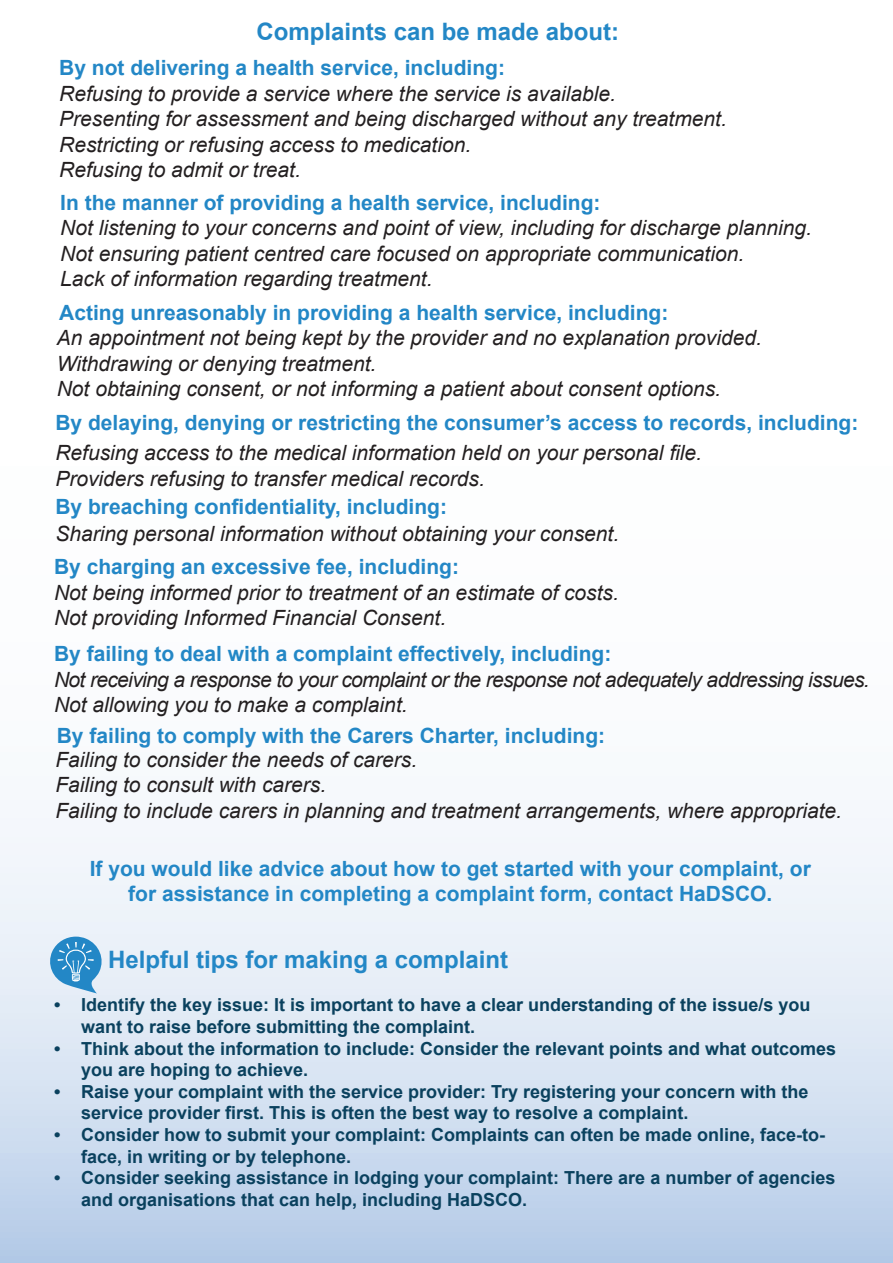
<style>
.page{position:relative;width:893px;height:1263px;background:#fff}
.page>*{position:absolute;margin:0;border:0;box-sizing:border-box;transform-origin:0 0}
.t1{font:700 24px "Arial";color:#2387c6}
.t2{font:italic 21px/25.2px "Arial";color:#231f20}
.t3{font:700 21px/25.2px "Arial";color:#2387c6;text-align:center}
.t4{font:italic 21px "Arial";letter-spacing:-.03em;color:#231f20}
.t5{font:700 18px/21.6px "Arial";color:#0a415e}
</style>
<div class="page">
<svg style="left:0;top:818px;width:893px;height:445px"></svg>
<svg style="left:47px;top:936px;width:58px;height:57px"></svg>
<p class="t1" style="left:256px;top:15px;width:364px">Complaints can be made about:</p>
<p class="t3" style="left:59px;top:56px;width:447px">By not delivering a health service, including:</p>
<p class="t2" style="left:59px;top:81px;width:558px">Refusing to provide a service where the service is available.</p>
<p class="t2" style="left:59px;top:107px;width:669px">Presenting for assessment and being discharged without any treatment.<br>Restricting or refusing access to medication.</p>
<p class="t2" style="left:59px;top:157px;width:243px">Refusing to admit or treat.</p>
<p class="t2" style="left:60px;top:216px;width:753px">Not listening to your concerns and point of view, including for discharge planning.<br>Not ensuring patient centred care focused on appropriate communication.<br>Lack of information regarding treatment.</p>
<p class="t3" style="left:60px;top:190px;width:542px">In the manner of providing a health service, including:</p>
<p class="t3" style="left:59px;top:301px;width:611px">Acting unreasonably in providing a health service, including:</p>
<p class="t2" style="left:57px;top:326px;width:707px">An appointment not being kept by the provider and no explanation provided.</p>
<p class="t2" style="left:57px;top:351px;width:321px">Withdrawing or denying treatment.</p>
<p class="t2" style="left:57px;top:376px;width:666px">Not obtaining consent, or not informing a patient about consent options.</p>
<p class="t3" style="left:55px;top:410px;width:804px">By delaying, denying or restricting the consumer’s access to records, including:</p>
<p class="t2" style="left:55px;top:441px;width:648px">Refusing access to the medical information held on your personal file.</p>
<p class="t2" style="left:55px;top:466px;width:431px">Providers refusing to transfer medical records.</p>
<p class="t2" style="left:55px;top:522px;width:565px">Sharing personal information without obtaining your consent.</p>
<p class="t2" style="left:54px;top:580px;width:566px">Not being informed prior to treatment of an estimate of costs.<br>Not providing Informed Financial Consent.</p>
<p class="t3" style="left:55px;top:495px;width:393px">By breaching confidentiality, including:</p>
<p class="t3" style="left:54px;top:555px;width:406px">By charging an excessive fee, including:</p>
<p class="t3" style="left:54px;top:642px;width:559px">By failing to deal with a complaint effectively, including:</p>
<p class="t4" style="left:54px;top:666px;width:817px">Not receiving a response to your complaint or the response not adequately addressing issues.</p>
<p class="t2" style="left:54px;top:692px;width:355px">Not allowing you to make a complaint.</p>
<p class="t2" style="left:55px;top:747px;width:788px">Failing to consider the needs of carers.<br>Failing to consult with carers.<br>Failing to include carers in planning and treatment arrangements, where appropriate.</p>
<p class="t3" style="left:90px;top:857px;width:723px">If you would like advice about how to get started with your complaint, or for assistance in completing a complaint form, contact HaDSCO.</p>
<p class="t3" style="left:57px;top:724px;width:550px">By failing to comply with the Carers Charter, including:</p>
<p class="t1" style="left:108px;top:944px;width:402px">Helpful tips for making a complaint</p>
<p class="t5" style="left:81px;top:995px;width:731px;text-indent:-27px">• Identify the key issue: It is important to have a clear understanding of the issue/s you want to raise before submitting the complaint.</p>
<p class="t5" style="left:81px;top:1038px;width:757px;text-indent:-27px">• Think about the information to include: Consider the relevant points and what outcomes you are hoping to achieve.</p>
<p class="t5" style="left:81px;top:1081px;width:729px;text-indent:-27px">• Raise your complaint with the service provider: Try registering your concern with the service provider first. This is often the best way to resolve a complaint.</p>
<p class="t5" style="left:81px;top:1124px;width:746px;text-indent:-27px">• Consider how to submit your complaint: Complaints can often be made online, face-to&shy;face, in writing or by telephone.</p>
<p class="t5" style="left:81px;top:1167px;width:756px;text-indent:-27px">• Consider seeking assistance in lodging your complaint: There are a number of agencies and organisations that can help, including HaDSCO.</p>
</div>
